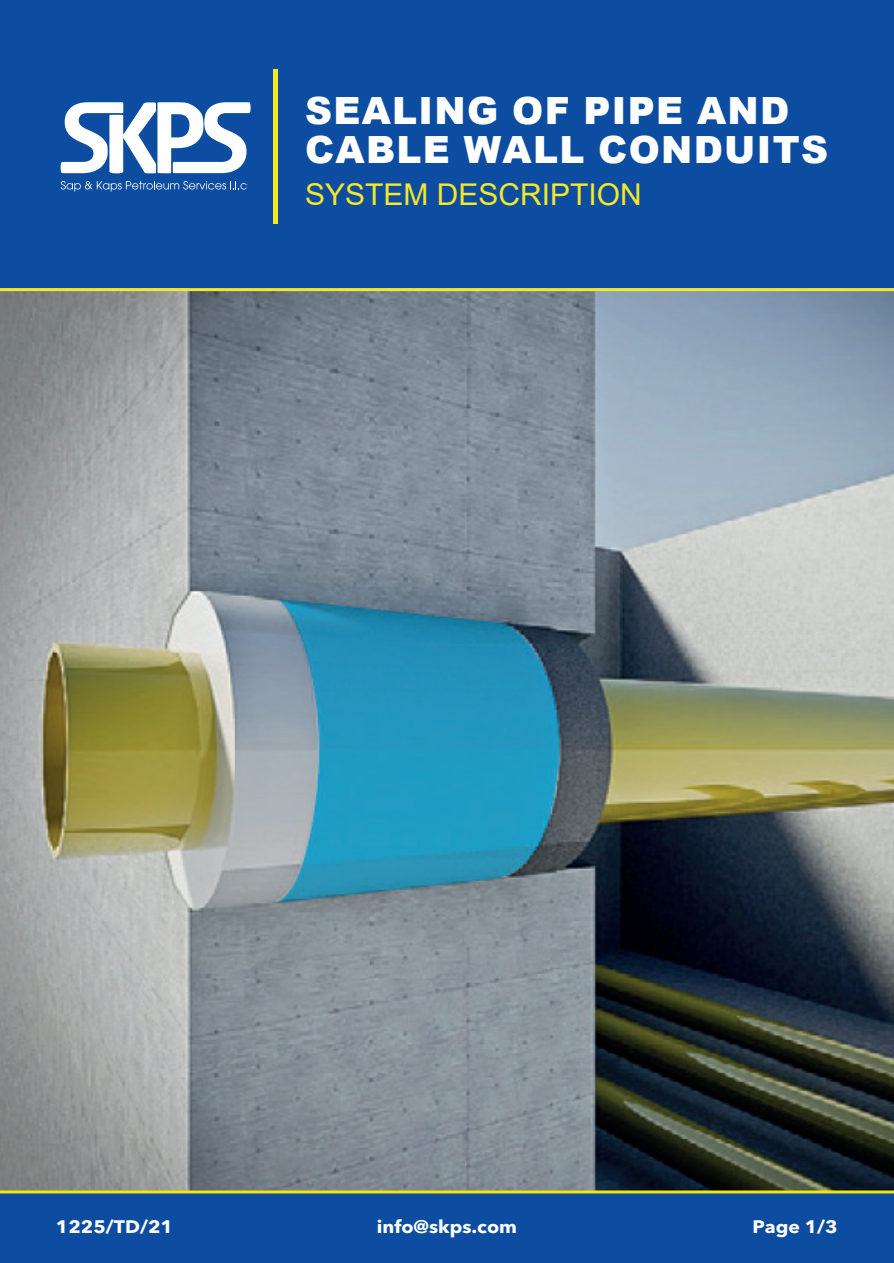
<style>
.page{position:relative;width:894px;height:1263px;background:#fff}
.page>*{position:absolute;margin:0;border:0;box-sizing:border-box;transform-origin:0 0}
.t1{font:900 37.5px/39px "Arial";letter-spacing:.035em;color:#fff}
.t2{font:30px "Arial";color:#f5e729}
.t3{font:700 18px "Avenir Next LT Pro";color:#fff;scale:1.07 1}
</style>
<div class="page">
<div style="left:1px;top:1px;width:893px;height:1262px;background:#0d4da1"></div>
<img style="left:1px;top:291px;width:893px;height:898px">
<hr style="left:273px;top:70px;width:4px;height:154px;background:#f5e729">
<svg style="left:61px;top:102px;width:190px;height:71px"></svg>
<svg style="left:61px;top:181px;width:186px;height:11px"></svg>
<hr style="left:0;top:288px;width:894px;height:3px;background:#f5e729">
<div style="left:0;top:1191px;width:894px;height:72px;background:#0d4da1"></div>
<svg style="left:0;top:1189px;width:894px;height:5px;background:#acae37"></svg>
<p class="t1" style="left:305px;top:90px;width:525px">SEALING OF PIPE AND<br>CABLE WALL CONDUITS</p>
<p class="t2" style="left:305px;top:174px;width:338px">SYSTEM DESCRIPTION</p>
<p class="t3" style="left:56px;top:1216px;width:111px">1225/TD/21</p>
<p class="t3" style="left:377px;top:1216px;width:133px">info@skps.com</p>
<p class="t3" style="left:752px;top:1216px;width:81px">Page 1/3</p>
</div>
